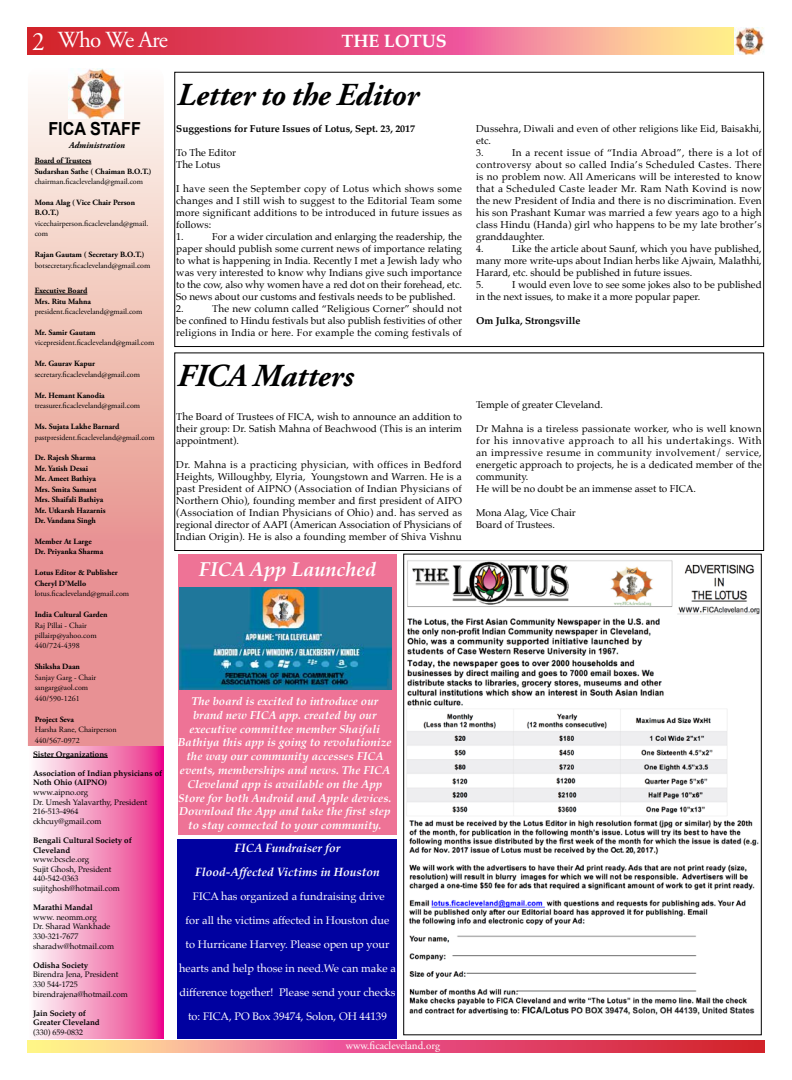
<style>
.page{position:relative;width:792px;height:1080px;background:#fff}
.page>*{position:absolute;margin:0;border:0;box-sizing:border-box;transform-origin:0 0}
.t1{font:italic 700 32px "Adobe Garamond Pro";letter-spacing:-.005em;color:#000101}
.t2{font:23px "Adobe Garamond Pro";letter-spacing:-.03em;color:#fff}
.t3{font:italic 700 20px "Palatino";color:#fff}
.t4{font:700 18px "Arial";color:#000;scale:.9 1}
.t5{font:700 18px "Palatino";color:#fff}
.t6{font:italic 700 12px/24px "Palatino";color:#fff;text-align:center}
.t7{font:italic 700 11.5px/13.8px "Palatino";color:#fff;text-align:center}
.t8{font:11px/24px "Palatino";color:#fff;text-align:center}
.t9{font:11px "Adobe Garamond Pro";color:#fff}
.t10{font:10px/12px "Palatino";letter-spacing:.01em;color:#000}
.t11{font:700 10px "Palatino";color:#000}
.t12{font:italic 700 9px "Adobe Garamond Pro";color:#000}
.t13{font:8px/10.4px "Adobe Garamond Pro";color:#000}
.t14{font:700 8px/10.4px "Adobe Garamond Pro";color:#000}
.t15{font:8px/9.6px "Palatino";color:#000}
.t16{font:700 8px/9.6px "Palatino";color:#000}
.s1{font-size:26.6px}
</style>
<div class="page">
<svg style="left:27px;top:1040px;width:738px;height:13px;background:#ea6e77"></svg>
<svg style="left:27px;top:27px;width:708px;height:28px;background:#e86875"></svg>
<svg style="left:28px;top:92px;width:136px;height:655px;background:#eeb4af"></svg>
<svg style="left:33px;top:747px;width:131px;height:291px;background:#f490bf"></svg>
<hr style="left:35px;top:164px;width:56px;height:1px;background:#000">
<hr style="left:35px;top:294px;width:52px;height:1px;background:#000">
<img style="left:735px;top:27px;width:29px;height:28px">
<hr style="left:33px;top:757px;width:75px;height:1px;background:#000">
<img style="left:68px;top:68px;width:55px;height:51px">
<div style="left:174px;top:72px;width:590px;height:275px;border:1px solid #000"></div>
<div style="left:174px;top:352px;width:590px;height:199px;border:1px solid #000"></div>
<img style="left:406px;top:560px;width:354px;height:456px">
<div style="left:178px;top:555px;width:219px;height:280px;background:#ee7396"></div>
<img style="left:180px;top:588px;width:212px;height:102px">
<div style="left:178px;top:839px;width:219px;height:199px;background:#0001a0"></div>
<h2 class="t2" style="left:32px;top:26px;width:137px"><span class="s1">2</span> Who We Are</h2>
<h3 class="t5" style="left:341px;top:26px;width:107px">THE LOTUS</h3>
<h3 class="t4" style="left:48px;top:117px;width:104px">FICA STAFF</h3>
<p class="t12" style="left:69px;top:140px;width:58px">Administration</p>
<p class="t14" style="left:35px;top:156px;width:118px">Board of Trustees<br>Sudarshan Sathe ( Chaiman B.O.T.)</p>
<p class="t13" style="left:35px;top:177px;width:110px">chairman.ficacleveland@gmail.com</p>
<p class="t14" style="left:35px;top:197px;width:102px">Mona Alag ( Vice Chair Person<br>B.O.T.)</p>
<p class="t13" style="left:35px;top:218px;width:115px">vicechairperson.ficacleveland@gmail. com</p>
<p class="t14" style="left:35px;top:250px;width:111px">Rajan Gautam ( Secretary B.O.T.)</p>
<p class="t13" style="left:35px;top:260px;width:117px">botsecretary.ficacleveland@gmail.com</p>
<p class="t14" style="left:35px;top:286px;width:58px">Executive Board<br>Mrs. Ritu Mahna</p>
<p class="t13" style="left:35px;top:307px;width:109px">president.ficacleveland@gmail.com</p>
<p class="t14" style="left:35px;top:327px;width:63px">Mr. Samir Gautam</p>
<p class="t13" style="left:35px;top:338px;width:121px">vicepresident.ficacleveland@gmail.com</p>
<p class="t14" style="left:35px;top:359px;width:62px">Mr. Gaurav Kapur</p>
<p class="t13" style="left:35px;top:369px;width:107px">secretary.ficacleveland@gmail.com</p>
<p class="t14" style="left:35px;top:390px;width:72px">Mr. Hemant Kanodia</p>
<p class="t13" style="left:35px;top:401px;width:107px">treasurer.ficacleveland@gmail.com</p>
<p class="t14" style="left:35px;top:421px;width:86px">Ms. Sujata Lakhe Barnard</p>
<p class="t13" style="left:35px;top:432px;width:122px">pastpresident.ficacleveland@gmail.com</p>
<p class="t14" style="left:35px;top:453px;width:72px">Dr. Rajesh Sharma<br>Mr. Yatish Desai<br>Mr. Ameet Bathiya<br>Mrs. Smita Samant<br>Mrs. Shaifali Bathiya<br>Mr. Utkarsh Hazarnis<br>Dr. Vandana Singh</p>
<p class="t14" style="left:35px;top:536px;width:70px">Member At Large<br>Dr. Priyanka Sharma</p>
<p class="t14" style="left:35px;top:568px;width:85px">Lotus Editor &amp; Publisher<br>Cheryl D’Mello</p>
<p class="t13" style="left:35px;top:589px;width:96px">lotus.ficacleveland@gmail.com</p>
<p class="t14" style="left:35px;top:610px;width:74px">India Cultural Garden</p>
<p class="t13" style="left:35px;top:620px;width:63px">Raj Pillai - Chair pillairp@yahoo.com<br>440/724-4398</p>
<p class="t14" style="left:35px;top:662px;width:47px">Shiksha Daan</p>
<p class="t13" style="left:35px;top:672px;width:63px">Sanjay Garg - Chair sangarg@aol.com<br>440/590-1261</p>
<p class="t14" style="left:35px;top:714px;width:41px">Project Seva</p>
<p class="t13" style="left:35px;top:725px;width:84px">Harsha Rane, Chairperson<br>440/567-0972</p>
<p class="t16" style="left:33px;top:749px;width:76px">Sister Organizations</p>
<p class="t16" style="left:33px;top:768px;width:131px">Association of Indian physicians of<br>Noth Ohio (AIPNO)</p>
<p class="t15" style="left:33px;top:787px;width:116px">www.aipno.org<br>Dr. Umesh Yalavarthy, President<br>216-513-4964 ckhcuy@gmail.com</p>
<p class="t16" style="left:33px;top:835px;width:100px">Bengali Cultural Society of<br>Cleveland</p>
<p class="t15" style="left:33px;top:855px;width:88px">www.bcscle.org<br>Sujit Ghosh, President<br>440-542-0363 sujitghosh@hotmail.com</p>
<p class="t16" style="left:33px;top:902px;width:61px">Marathi Mandal</p>
<p class="t15" style="left:33px;top:912px;width:82px">www. neomm.org<br>Dr. Sharad Wankhade<br>330-321-7677 sharadw@hotmail.com</p>
<p class="t16" style="left:33px;top:960px;width:57px">Odisha Society</p>
<p class="t15" style="left:33px;top:970px;width:96px">Birendra Jena, President<br>330 544-1725 birendrajena@hotmail.com</p>
<p class="t16" style="left:33px;top:1008px;width:68px">Jain Society of<br>Greater Cleveland</p>
<p class="t15" style="left:33px;top:1027px;width:51px">(330) 659-0832</p>
<h1 class="t1" style="left:177px;top:76px;width:243px">Letter to the Editor</h1>
<p class="t11" style="left:176px;top:120px;width:240px">Suggestions for Future Issues of Lotus, Sept. 23, 2017</p>
<p class="t10" style="left:176px;top:147px;width:61px">To The Editor<br>The Lotus</p>
<p class="t10" style="left:176px;top:183px;width:287px">I have seen the September copy of Lotus which shows some changes and I still wish to suggest to the Editorial Team some more significant additions to be introduced in future issues as follows:<br>1.</p>
<p class="t10" style="left:176px;top:231px;width:287px;text-indent:36px">For a wider circulation and enlarging the readership, the paper should publish some current news of importance relating to what is happening in India. Recently I met a Jewish lady who was very interested to know why Indians give such importance to the cow, also why women have a red dot on their forehead, etc.<br>So news about our customs and festivals needs to be published.<br>2.</p>
<p class="t10" style="left:176px;top:303px;width:287px;text-align:justify;text-indent:36px">The new column called “Religious Corner” should not be confined to Hindu festivals but also publish festivities of other religions in India or here. For example the coming festivals of</p>
<h1 class="t1" style="left:177px;top:357px;width:178px">FICA Matters</h1>
<p class="t10" style="left:176px;top:411px;width:287px;text-align:justify">The Board of Trustees of FICA, wish to announce an addition to their group: Dr. Satish Mahna of Beachwood (This is an interim appointment).</p>
<p class="t10" style="left:176px;top:459px;width:287px;text-align:justify">Dr. Mahna is a practicing physician, with offices in Bedford Heights, Willoughby, Elyria, Youngstown and Warren. He is a past President of AIPNO (Association of Indian Physicians of Northern Ohio), founding member and first president of AIPO (Association of Indian Physicians of Ohio) and. has served as regional director of AAPI (American Association of Physicians of Indian Origin). He is also a founding member of Shiva Vishnu</p>
<h3 class="t3" style="left:199px;top:553px;width:179px">FICA App Launched</h3>
<p class="t7" style="left:178px;top:694px;width:215px">The board is excited to introduce our brand new FICA app. created by our executive committee member Shaifali Bathiya this app is going to revolutionize the way our community accesses FICA events, memberships and news. The FICA Cleveland app is available on the App Store for both Android and Apple devices.<br>Download the App and take the first step to stay connected to your community.</p>
<p class="t6" style="left:195px;top:836px;width:186px">FICA Fundraiser for<br>Flood-Affected Victims in Houston</p>
<p class="t8" style="left:179px;top:884px;width:218px">FICA has organized a fundraising drive<br>for all the victims affected in Houston due<br>to Hurricane Harvey. Please open up your hearts and help those in need.We can make a difference together! Please send your checks to: FICA, PO Box 39474, Solon, OH 44139</p>
<p class="t9" style="left:346px;top:1039px;width:95px">www.ficacleveland.org</p>
<p class="t10" style="left:476px;top:123px;width:287px">Dussehra, Diwali and even of other religions like Eid, Baisakhi, etc.<br>3.</p>
<p class="t10" style="left:476px;top:147px;width:287px;text-indent:36px">In a recent issue of “India Abroad”, there is a lot of controversy about so called India’s Scheduled Castes. There is no problem now. All Americans will be interested to know that a Scheduled Caste leader Mr. Ram Nath Kovind is now the new President of India and there is no discrimination. Even his son Prashant Kumar was married a few years ago to a high class Hindu (Handa) girl who happens to be my late brother’s granddaughter.<br>4.</p>
<p class="t10" style="left:476px;top:243px;width:287px;text-indent:36px">Like the article about Saunf, which you have published, many more write-ups about Indian herbs like Ajwain, Malathhi, Harard, etc. should be published in future issues.<br>5.</p>
<p class="t10" style="left:476px;top:279px;width:287px;text-indent:36px">I would even love to see some jokes also to be published in the next issues, to make it a more popular paper.</p>
<p class="t11" style="left:476px;top:312px;width:106px">Om Julka, Strongsville</p>
<p class="t10" style="left:476px;top:399px;width:128px">Temple of greater Cleveland.</p>
<p class="t10" style="left:476px;top:423px;width:287px">Dr Mahna is a tireless passionate worker, who is well known for his innovative approach to all his undertakings. With an impressive resume in community involvement/ service, energetic approach to projects, he is a dedicated member of the community.<br>He will be no doubt be an immense asset to FICA.</p>
<p class="t10" style="left:476px;top:507px;width:101px">Mona Alag, Vice Chair<br>Board of Trustees.</p>
</div>
